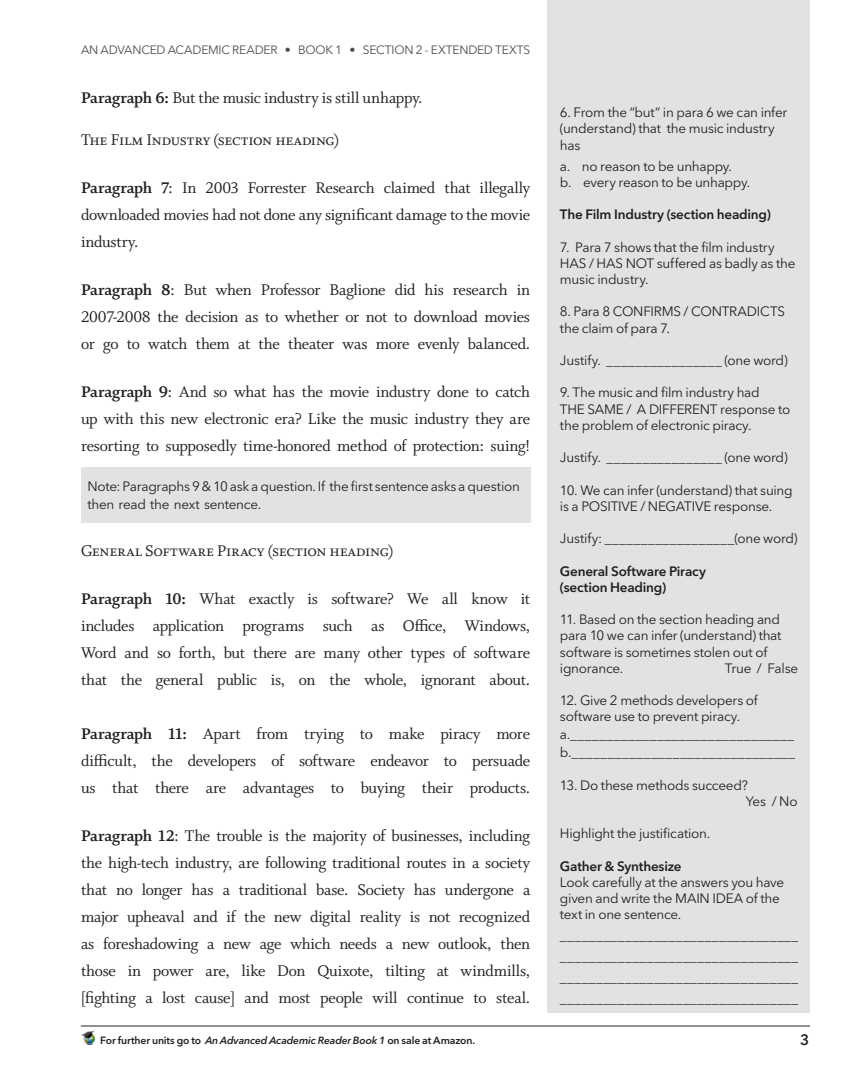
<style>
.page{position:relative;width:864px;height:1080px;background:#fff}
.page>*{position:absolute;margin:0;border:0;box-sizing:border-box;transform-origin:0 0}
.t1{font:17.25px/27px "Whitman Roman LF";letter-spacing:-.015em;color:#231f20;text-align:justify}
.t2{font:17.25px "Whitman Small Caps LF";letter-spacing:-.01em;color:#231f20}
.t3{font:600 15px "Avenir Next LT Pro";color:#231f20}
.t4{font:13.5px/16.2px "Avenir Next LT Pro";letter-spacing:-.02em;color:#231f20}
.t5{font:600 13.5px/16.2px "Avenir Next LT Pro";letter-spacing:-.015em;color:#231f20}
.t6{font:12px "Avenir Next LT Pro";letter-spacing:-.015em;color:#4b4c4d}
.t7{font:600 10.35px "Avenir Next LT Pro";letter-spacing:-.01em;color:#231f20}
.s1{font-family:"Whitman Bold LF"}
.s2{font-style:italic}
</style>
<div class="page">
<hr style="left:81px;top:1026px;width:729px;height:1px;background:#231f20">
<img style="left:81px;top:1032px;width:15px;height:13px">
<div style="left:547px;top:0;width:263px;height:1013px;background:#e1e2e4"></div>
<div style="left:81px;top:467px;width:449px;height:56px;background:#e1e2e4"></div>
<p class="t6" style="left:81px;top:43px;width:451px">AN ADVANCED ACADEMIC READER • BOOK 1 • SECTION 2 - EXTENDED TEXTS</p>
<p class="t1" style="left:81px;top:85px;width:343px"><span class="s1">Paragraph 6:</span> But the music industry is still unhappy.</p>
<p class="t2" style="left:81px;top:130px;width:260px">The Film Industry (section heading)</p>
<p class="t1" style="left:81px;top:175px;width:451px"><span class="s1">Paragraph 7</span>: In 2003 Forrester Research claimed that illegally downloaded movies had not done any significant damage to the movie industry.</p>
<p class="t1" style="left:81px;top:277px;width:451px"><span class="s1">Paragraph 8</span>: But when Professor Baglione did his research in 2007-2008 the decision as to whether or not to download movies or go to watch them at the theater was more evenly balanced.</p>
<p class="t1" style="left:81px;top:379px;width:451px"><span class="s1">Paragraph 9</span>: And so what has the movie industry done to catch up with this new electronic era? Like the music industry they are resorting to supposedly time-honored method of protection: suing!</p>
<p class="t4" style="left:87px;top:477px;width:434px;line-height:18px">Note: Paragraphs 9 &amp; 10 ask a question. If the first sentence asks a question then read the next sentence.</p>
<p class="t2" style="left:81px;top:541px;width:314px">General Software Piracy (section heading)</p>
<p class="t1" style="left:81px;top:586px;width:451px"><span class="s1">Paragraph 10:</span> What exactly is software? We all know it includes application programs such as Office, Windows, Word and so forth, but there are many other types of software that the general public is, on the whole, ignorant about.</p>
<p class="t1" style="left:81px;top:721px;width:451px"><span class="s1">Paragraph 11:</span> Apart from trying to make piracy more difficult, the developers of software endeavor to persuade us that there are advantages to buying their products.</p>
<p class="t1" style="left:81px;top:823px;width:451px"><span class="s1">Paragraph 12</span>: The trouble is the majority of businesses, including the high-tech industry, are following traditional routes in a society that no longer has a traditional base. Society has undergone a major upheaval and if the new digital reality is not recognized as foreshadowing a new age which needs a new outlook, then those in power are, like Don Quixote, tilting at windmills, [fighting a lost cause] and most people will continue to steal.</p>
<p class="t4" style="left:560px;top:104px;width:229px">6. From the “but” in para 6 we can infer (understand) that the music industry has</p>
<p class="t4" style="left:560px;top:158px;width:174px">a. no reason to be unhappy.</p>
<p class="t4" style="left:560px;top:174px;width:192px">b. every reason to be unhappy.</p>
<p class="t5" style="left:560px;top:206px;width:212px">The Film Industry (section heading)</p>
<p class="t4" style="left:560px;top:239px;width:237px">7. Para 7 shows that the film industry<br>HAS / HAS NOT suffered as badly as the music industry.</p>
<p class="t4" style="left:560px;top:304px;width:227px">8. Para 8 CONFIRMS / CONTRADICTS the claim of para 7.</p>
<p class="t4" style="left:560px;top:352px;width:229px">Justify. ________________ (one word)</p>
<p class="t4" style="left:560px;top:385px;width:201px">9. The music and film industry had</p>
<p class="t4" style="left:560px;top:401px;width:232px">THE SAME / A DIFFERENT response to the problem of electronic piracy.</p>
<p class="t4" style="left:560px;top:449px;width:229px">Justify. ________________ (one word)</p>
<p class="t4" style="left:560px;top:482px;width:234px">10. We can infer (understand) that suing is a POSITIVE / NEGATIVE response.</p>
<p class="t4" style="left:560px;top:530px;width:239px">Justify: __________________(one word)</p>
<p class="t5" style="left:560px;top:563px;width:148px">General Software Piracy (section Heading)</p>
<p class="t4" style="left:560px;top:611px;width:223px">11. Based on the section heading and para 10 we can infer (understand) that software is sometimes stolen out of ignorance.</p>
<p class="t4" style="left:725px;top:660px;width:75px">True / False</p>
<p class="t4" style="left:560px;top:692px;width:199px">12. Give 2 methods developers of software use to prevent piracy.</p>
<p class="t4" style="left:560px;top:727px;width:236px">a._______________________________</p>
<p class="t4" style="left:560px;top:745px;width:237px">b._______________________________</p>
<p class="t4" style="left:746px;top:777px;width:53px;text-indent:-186px">13. Do these methods succeed?<br>Yes / No</p>
<p class="t4" style="left:560px;top:826px;width:152px">Highlight the justification.</p>
<p class="t5" style="left:560px;top:858px;width:123px">Gather &amp; Synthesize</p>
<p class="t4" style="left:560px;top:874px;width:226px">Look carefully at the answers you have given and write the MAIN IDEA of the text in one sentence.</p>
<p class="t4" style="left:560px;top:925px;width:240px;line-height:21px">_________________________________ _________________________________</p>
<p class="t4" style="left:560px;top:970px;width:240px">_________________________________</p>
<p class="t4" style="left:560px;top:991px;width:240px">_________________________________</p>
<p class="t7" style="left:100px;top:1034px;width:377px">For further units go to <span class="s2">An Advanced Academic Reader Book 1</span> on sale at Amazon.</p>
<p class="t3" style="left:800px;top:1030px;width:11px">3</p>
</div>
